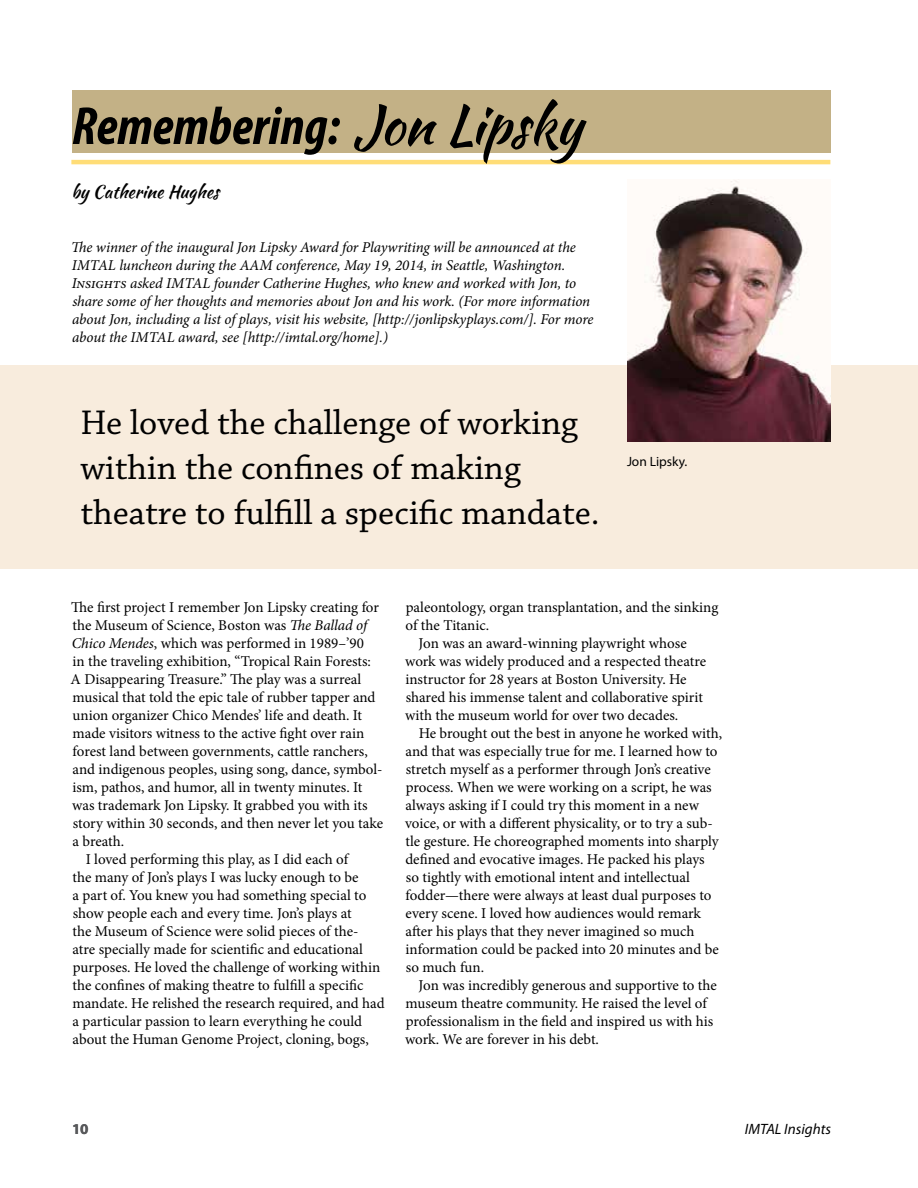
<style>
.page{position:relative;width:918px;height:1188px;background:#fff}
.page>*{position:absolute;margin:0;border:0;box-sizing:border-box;transform-origin:0 0}
.t1{font:italic 700 condensed 54px "Myriad Pro";color:#000}
.t2{font:36px/45px "Chaparral Pro";color:#000}
.t3{font:18px "Kaushan Script";color:#000}
.t4{font:15px "Minion Pro";letter-spacing:-.005em;color:#000}
.t5{font:italic 15px/18px "Minion Pro";letter-spacing:-.01em;color:#000}
.t6{font:italic 15px "Myriad Pro";color:#000}
.t7{font:700 15px "Myriad Pro";color:#58595b}
.t8{font:13.5px "Myriad Pro";color:#000}
.s1{font-family:"Kaushan Script";font-weight:400;font-style:normal;font-stretch:normal}
.s2{font-style:italic}
</style>
<div class="page">
<hr style="left:71px;top:160px;width:759px;height:4px;background:#fd7">
<div style="left:72px;top:90px;width:759px;height:63px;background:#c3b186"></div>
<div style="left:0;top:365px;width:918px;height:203px;background:#f8ecdd"></div>
<img style="left:627px;top:179px;width:204px;height:262px">
<h1 class="t1" style="left:72px;top:92px;width:511px">Remembering: <span class="s1">Jon Lipsky</span></h1>
<p class="t3" style="left:71px;top:178px;width:149px">by Catherine Hughes</p>
<p class="t5" style="left:71px;top:238px;width:524px">The winner of the inaugural Jon Lipsky Award for Playwriting will be announced at the IMTAL luncheon during the AAM conference, May 19, 2014, in Seattle, Washington.<br>Insights asked IMTAL founder Catherine Hughes, who knew and worked with Jon, to share some of her thoughts and memories about Jon and his work. (For more information about Jon, including a list of plays, visit his website, [http://jonlipskyplays.com/]. For more about the IMTAL award, see [http://imtal.org/home].)</p>
<h2 class="t2" style="left:80px;top:402px;width:521px">He loved the challenge of working within the confines of making theatre to fulfill a specific mandate.</h2>
<p class="t8" style="left:627px;top:453px;width:62px">Jon Lipsky.</p>
<p class="t4" style="left:71px;top:597px;width:309px">The first project I remember Jon Lipsky creating for</p>
<p class="t4" style="left:73px;top:615px;width:296px">the Museum of Science, Boston was <span class="s2">The Ballad of</span></p>
<p class="t4" style="left:72px;top:633px;width:294px"><span class="s2">Chico Mendes</span>, which was performed in 1989–’90</p>
<p class="t4" style="left:73px;top:651px;width:300px">in the traveling exhibition, “Tropical Rain Forests:</p>
<p class="t4" style="left:71px;top:669px;width:292px">A Disappearing Treasure.” The play was a surreal</p>
<p class="t4" style="left:73px;top:687px;width:304px">musical that told the epic tale of rubber tapper and</p>
<p class="t4" style="left:73px;top:705px;width:291px">union organizer Chico Mendes’ life and death. It</p>
<p class="t4" style="left:73px;top:723px;width:293px">made visitors witness to the active fight over rain</p>
<p class="t4" style="left:73px;top:741px;width:297px">forest land between governments, cattle ranchers,</p>
<p class="t4" style="left:73px;top:759px;width:311px">and indigenous peoples, using song, dance, symbol-</p>
<p class="t4" style="left:73px;top:777px;width:291px">ism, pathos, and humor, all in twenty minutes. It</p>
<p class="t4" style="left:72px;top:795px;width:297px">was trademark Jon Lipsky. It grabbed you with its</p>
<p class="t4" style="left:73px;top:813px;width:312px">story within 30 seconds, and then never let you take</p>
<p class="t4" style="left:73px;top:831px;width:53px">a breath.</p>
<p class="t4" style="left:86px;top:849px;width:265px">I loved performing this play, as I did each of</p>
<p class="t4" style="left:73px;top:867px;width:288px">the many of Jon’s plays I was lucky enough to be</p>
<p class="t4" style="left:73px;top:885px;width:295px">a part of. You knew you had something special to</p>
<p class="t4" style="left:73px;top:903px;width:280px">show people each and every time. Jon’s plays at</p>
<p class="t4" style="left:73px;top:921px;width:287px">the Museum of Science were solid pieces of the-</p>
<p class="t4" style="left:73px;top:939px;width:292px">atre specially made for scientific and educational</p>
<p class="t4" style="left:73px;top:957px;width:309px">purposes. He loved the challenge of working within</p>
<p class="t4" style="left:73px;top:975px;width:292px">the confines of making theatre to fulfill a specific</p>
<p class="t4" style="left:73px;top:993px;width:314px">mandate. He relished the research required, and had</p>
<p class="t4" style="left:73px;top:1011px;width:291px">a particular passion to learn everything he could</p>
<p class="t4" style="left:73px;top:1029px;width:298px">about the Human Genome Project, cloning, bogs,</p>
<p class="t4" style="left:406px;top:597px;width:314px">paleontology, organ transplantation, and the sinking</p>
<p class="t4" style="left:406px;top:615px;width:85px">of the Titanic.</p>
<p class="t4" style="left:419px;top:633px;width:270px">Jon was an award-winning playwright whose</p>
<p class="t4" style="left:405px;top:651px;width:302px">work was widely produced and a respected theatre</p>
<p class="t4" style="left:405px;top:669px;width:283px">instructor for 28 years at Boston University. He</p>
<p class="t4" style="left:406px;top:687px;width:299px">shared his immense talent and collaborative spirit</p>
<p class="t4" style="left:405px;top:705px;width:275px">with the museum world for over two decades.</p>
<p class="t4" style="left:419px;top:723px;width:305px">He brought out the best in anyone he worked with,</p>
<p class="t4" style="left:406px;top:741px;width:313px">and that was especially true for me. I learned how to</p>
<p class="t4" style="left:406px;top:759px;width:307px">stretch myself as a performer through Jon’s creative</p>
<p class="t4" style="left:406px;top:777px;width:308px">process. When we were working on a script, he was</p>
<p class="t4" style="left:406px;top:795px;width:295px">always asking if I could try this moment in a new</p>
<p class="t4" style="left:405px;top:813px;width:309px">voice, or with a different physicality, or to try a sub-</p>
<p class="t4" style="left:405px;top:831px;width:315px">tle gesture. He choreographed moments into sharply</p>
<p class="t4" style="left:405px;top:849px;width:301px">defined and evocative images. He packed his plays</p>
<p class="t4" style="left:406px;top:867px;width:286px">so tightly with emotional intent and intellectual</p>
<p class="t4" style="left:406px;top:885px;width:308px">fodder—there were always at least dual purposes to</p>
<p class="t4" style="left:406px;top:903px;width:297px">every scene. I loved how audiences would remark</p>
<p class="t4" style="left:406px;top:921px;width:290px">after his plays that they never imagined so much</p>
<p class="t4" style="left:405px;top:939px;width:315px">information could be packed into 20 minutes and be</p>
<p class="t4" style="left:406px;top:957px;width:80px">so much fun.</p>
<p class="t4" style="left:419px;top:975px;width:300px">Jon was incredibly generous and supportive to the</p>
<p class="t4" style="left:406px;top:993px;width:304px">museum theatre community. He raised the level of</p>
<p class="t4" style="left:406px;top:1011px;width:309px">professionalism in the field and inspired us with his</p>
<p class="t4" style="left:405px;top:1029px;width:195px">work. We are forever in his debt.</p>
<p class="t7" style="left:72px;top:1119px;width:18px">10</p>
<p class="t6" style="left:745px;top:1120px;width:88px">IMTAL Insights</p>
</div>
